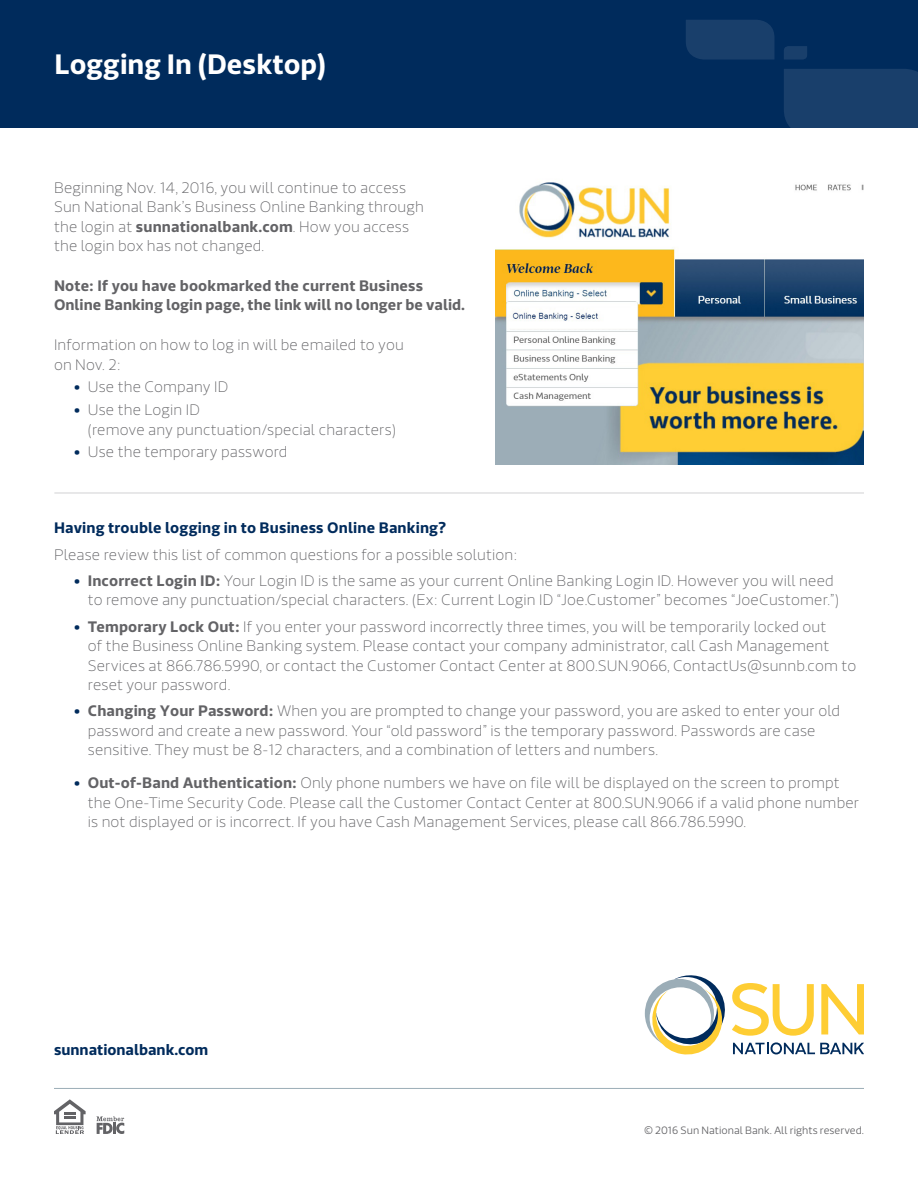
<style>
.page{position:relative;width:918px;height:1188px;background:#fff}
.page>*{position:absolute;margin:0;border:0;box-sizing:border-box;transform-origin:0 0}
.t1{font:700 27.75px "Riona Sans";color:#fff}
.t2{font:100 15px/19.5px "Riona Sans";letter-spacing:.01em;color:#636366}
.t3{font:700 15px/19.5px "Riona Sans";color:#636366}
.t4{font:700 15px "Riona Sans";letter-spacing:.01em;color:#002b5c}
.t5{font:300 10.5px "Riona Sans";color:#636366}
.s1{font-weight:700}
.s2{font-weight:700;color:#002b5c}
</style>
<div class="page">
<svg style="left:645px;top:975px;width:219px;height:80px"></svg>
<hr style="left:54px;top:1088px;width:810px;height:1px;background:#9badb7">
<svg style="left:54px;top:1099px;width:32px;height:35px"></svg>
<svg style="left:97px;top:1116px;width:27px;height:18px"></svg>
<div style="left:0;top:0;width:918px;height:127px;background:#002b5c"></div>
<div style="left:686px;top:20px;width:88px;height:40px;background:#193f6b"></div>
<div style="left:784px;top:69px;width:134px;height:59px;background:#193f6b"></div>
<svg style="left:784px;top:46px;width:23px;height:14px"></svg>
<img style="left:496px;top:182px;width:368px;height:282px">
<hr style="left:54px;top:493px;width:810px;height:1px;background:#d1d2d4">
<p class="t1" style="left:54px;top:47px;width:273px">Logging In (Desktop)</p>
<p class="t2" style="left:54px;top:178px;width:371px">Beginning Nov. 14, 2016, you will continue to access Sun National Bank’s Business Online Banking through the login at <span class="s1">sunnationalbank.com</span>. How you access the login box has not changed.</p>
<p class="t3" style="left:54px;top:276px;width:413px">Note: If you have bookmarked the current Business<br>Online Banking login page, the link will no longer be valid.</p>
<p class="t2" style="left:54px;top:335px;width:351px">Information on how to log in will be emailed to you on Nov. 2:</p>
<p class="t2" style="left:74px;top:378px;width:156px"><span class="s2">•</span> Use the Company ID</p>
<p class="t2" style="left:88px;top:400px;width:310px;text-indent:-14px"><span class="s2">•</span> Use the Login ID<br>(remove any punctuation/special characters)</p>
<p class="t2" style="left:74px;top:443px;width:215px"><span class="s2">•</span> Use the temporary password</p>
<p class="t4" style="left:54px;top:519px;width:394px">Having trouble logging in to Business Online Banking?</p>
<p class="t2" style="left:54px;top:545px;width:465px">Please review this list of common questions for a possible solution:</p>
<p class="t2" style="left:88px;top:571px;width:753px;text-indent:-14px"><span class="s2">•</span> <span class="s1">Incorrect Login ID:</span> Your Login ID is the same as your current Online Banking Login ID. However you will need to remove any punctuation/special characters. (Ex: Current Login ID “Joe.Customer” becomes “JoeCustomer.”)</p>
<p class="t2" style="left:88px;top:617px;width:770px;text-indent:-14px"><span class="s2">•</span> <span class="s1">Temporary Lock Out:</span> If you enter your password incorrectly three times, you will be temporarily locked out<br>of the Business Online Banking system. Please contact your company administrator, call Cash Management Services at 866.786.5990, or contact the Customer Contact Center at 800.SUN.9066, ContactUs@sunnb.com to reset your password.</p>
<p class="t2" style="left:88px;top:702px;width:754px;text-indent:-14px"><span class="s2">•</span> <span class="s1">Changing Your Password:</span> When you are prompted to change your password, you are asked to enter your old password and create a new password. Your “old password” is the temporary password. Passwords are case sensitive. They must be 8-12 characters, and a combination of letters and numbers.</p>
<p class="t2" style="left:88px;top:774px;width:773px;text-indent:-14px"><span class="s2">•</span> <span class="s1">Out-of-Band Authentication:</span> Only phone numbers we have on file will be displayed on the screen to prompt the One-Time Security Code. Please call the Customer Contact Center at 800.SUN.9066 if a valid phone number is not displayed or is incorrect. If you have Cash Management Services, please call 866.786.5990.</p>
<p class="t4" style="left:54px;top:1040px;width:156px">sunnationalbank.com</p>
<p class="t5" style="left:644px;top:1124px;width:221px">© 2016 Sun National Bank. All rights reserved.</p>
</div>
